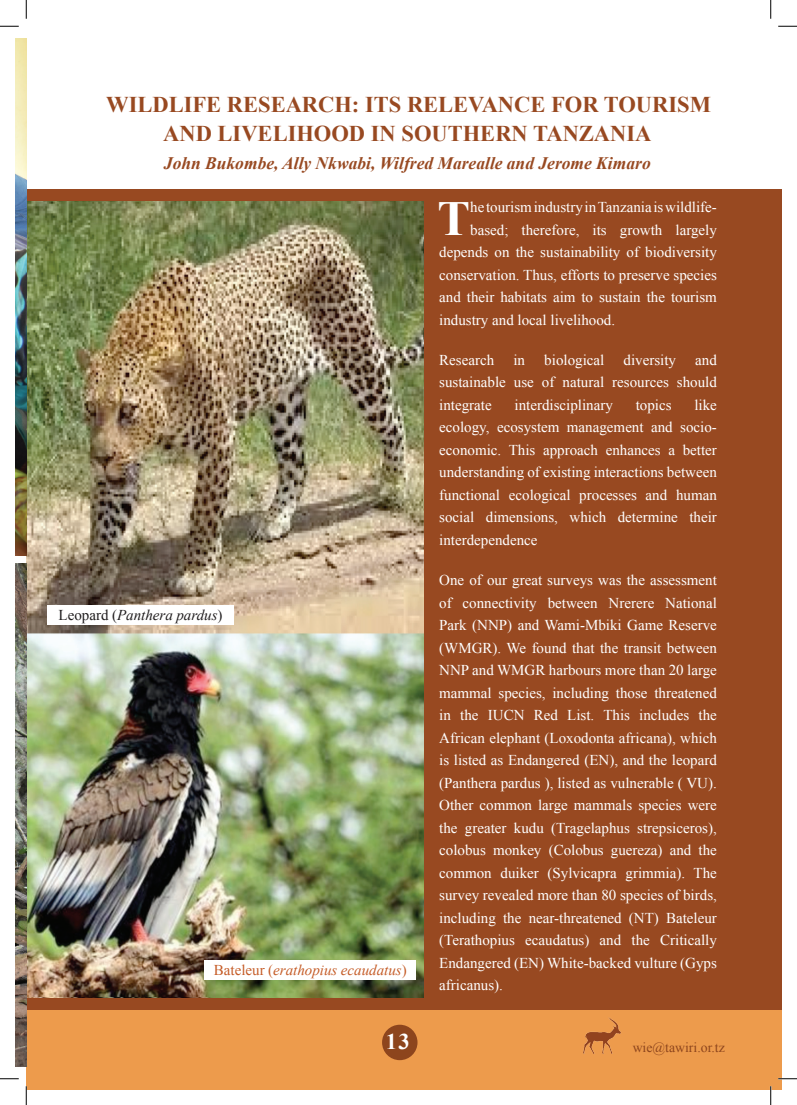
<style>
.page{position:relative;width:797px;height:1105px;background:#fff}
.page>*{position:absolute;margin:0;border:0;box-sizing:border-box;transform-origin:0 0}
.t1{font:700 49px "Times New Roman";color:#fff}
.t2{font:700 22.5px/28.8px "Times New Roman";color:#984921}
.t3{font:700 22.5px "Times New Roman";color:#fff}
.t4{font:italic 700 17.5px "Times New Roman";color:#984921}
.t5{font:15px/22.5px "Times New Roman";color:#fff;text-align:justify}
.t6{font:italic 15px "Times New Roman";color:#c55c27}
.t7{font:italic 15px "Times New Roman";color:#201d1e}
.t8{font:13.75px "Times New Roman";color:#8d451d}
.s1{font-style:normal}
</style>
<div class="page">
<div style="left:26px;top:1010px;width:755px;height:79px;background:#ed9b4c"></div>
<img style="left:583px;top:1018px;width:38px;height:36px">
<div style="left:382px;top:1025px;width:35px;height:35px;background:#8d451d;border-radius:50%"></div>
<div style="left:420px;top:190px;width:361px;height:820px;background:#984921"></div>
<div style="left:26px;top:189px;width:397px;height:821px;background:#984921"></div>
<img style="left:26px;top:201px;width:397px;height:796px">
<div style="left:48px;top:605px;width:186px;height:19px;background:#fff"></div>
<div style="left:204px;top:960px;width:212px;height:19px;background:#fff"></div>
<img style="left:16px;top:39px;width:10px;height:517px">
<img style="left:16px;top:563px;width:10px;height:504px">
<svg style="left:0;top:25px;width:19px;height:2px"></svg>
<svg style="left:778px;top:25px;width:19px;height:2px"></svg>
<svg style="left:0;top:1078px;width:19px;height:1px"></svg>
<svg style="left:778px;top:1078px;width:19px;height:1px"></svg>
<svg style="left:25px;top:0;width:2px;height:19px"></svg>
<svg style="left:25px;top:1086px;width:2px;height:19px"></svg>
<svg style="left:770px;top:0;width:1px;height:19px"></svg>
<svg style="left:770px;top:1086px;width:1px;height:19px"></svg>
<h2 class="t2" style="left:163px;top:90px;width:531px;text-indent:-57px">WILDLIFE RESEARCH: ITS RELEVANCE FOR TOURISM<br>AND LIVELIHOO</h2>
<h2 class="t2" style="left:349px;top:119px;width:69px">D IN SOU</h2>
<h2 class="t2" style="left:448px;top:119px;width:205px">THERN TANZANIA</h2>
<p class="t4" style="left:164px;top:150px;width:488px">John Bukombe, Ally Nkwabi, Wilfred Marealle and Jerome Kimaro</p>
<h1 class="t1" style="left:437px;top:184px;width:34px">T</h1>
<p class="t5" style="left:470px;top:196px;width:248px">he tourism industry in Tanzania is wildlife-</p>
<p class="t5" style="left:470px;top:218px;width:248px">based; therefore, its growth largely</p>
<p class="t5" style="left:439px;top:241px;width:279px">depends on the sustainability of biodiversity</p>
<p class="t5" style="left:439px;top:263px;width:279px">conservation. Thus, efforts to preserve species</p>
<p class="t5" style="left:439px;top:286px;width:279px">and their habitats aim to sustain the tourism</p>
<p class="t5" style="left:439px;top:308px;width:177px">industry and local livelihood.</p>
<p class="t5" style="left:439px;top:348px;width:56px">Research</p>
<p class="t5" style="left:513px;top:348px;width:13px">in</p>
<p class="t5" style="left:544px;top:348px;width:61px">biological</p>
<p class="t5" style="left:623px;top:348px;width:54px">diversity</p>
<p class="t5" style="left:439px;top:348px;width:279px;text-indent:256px">and sustainable use of natural resources should integrate</p>
<p class="t5" style="left:439px;top:393px;width:279px;text-indent:255px">like ecology, ecosystem management and socio&shy;economic. This approach enhances a better understanding of existing interactions between functional ecological processes and human social dimensions, which determine their interdependence</p>
<p class="t5" style="left:439px;top:568px;width:279px">One of our great surveys was the assessment of connectivity between Nrerere National Park (NNP) and Wami-Mbiki Game Reserve (WMGR). We found that the transit between NNP and WMGR harbours more than 20 large mammal species, including those threatened in the IUCN Red List. This includes the African elephant (Loxodonta africana), which is listed as Endangered (EN), and the leopard (Panthera pardus ), listed as vulnerable ( VU).<br>Other common large mammals species were the greater kudu (Tragelaphus strepsiceros), colobus monkey (Colobus guereza) and the common duiker (Sylvicapra grimmia). The survey revealed more than 80 species of birds, including the near-threatened (NT) Bateleur (Terathopius ecaudatus) and the Critically Endangered (EN) White-backed vulture (Gyps africanus).</p>
<p class="t5" style="left:514px;top:393px;width:100px">interdisciplinary</p>
<p class="t5" style="left:635px;top:393px;width:37px">topics</p>
<p class="t7" style="left:59px;top:604px;width:165px"><span class="s1">Leopard (</span>Panthera pardus<span class="s1">)</span></p>
<p class="t6" style="left:214px;top:960px;width:194px"><span class="s1">Bateleur (</span>erathopius ecaudatus<span class="s1">)</span></p>
<h2 class="t3" style="left:385px;top:1025px;width:26px">13</h2>
<p class="t8" style="left:632px;top:1038px;width:94px">wie@tawiri.or.tz</p>
</div>
